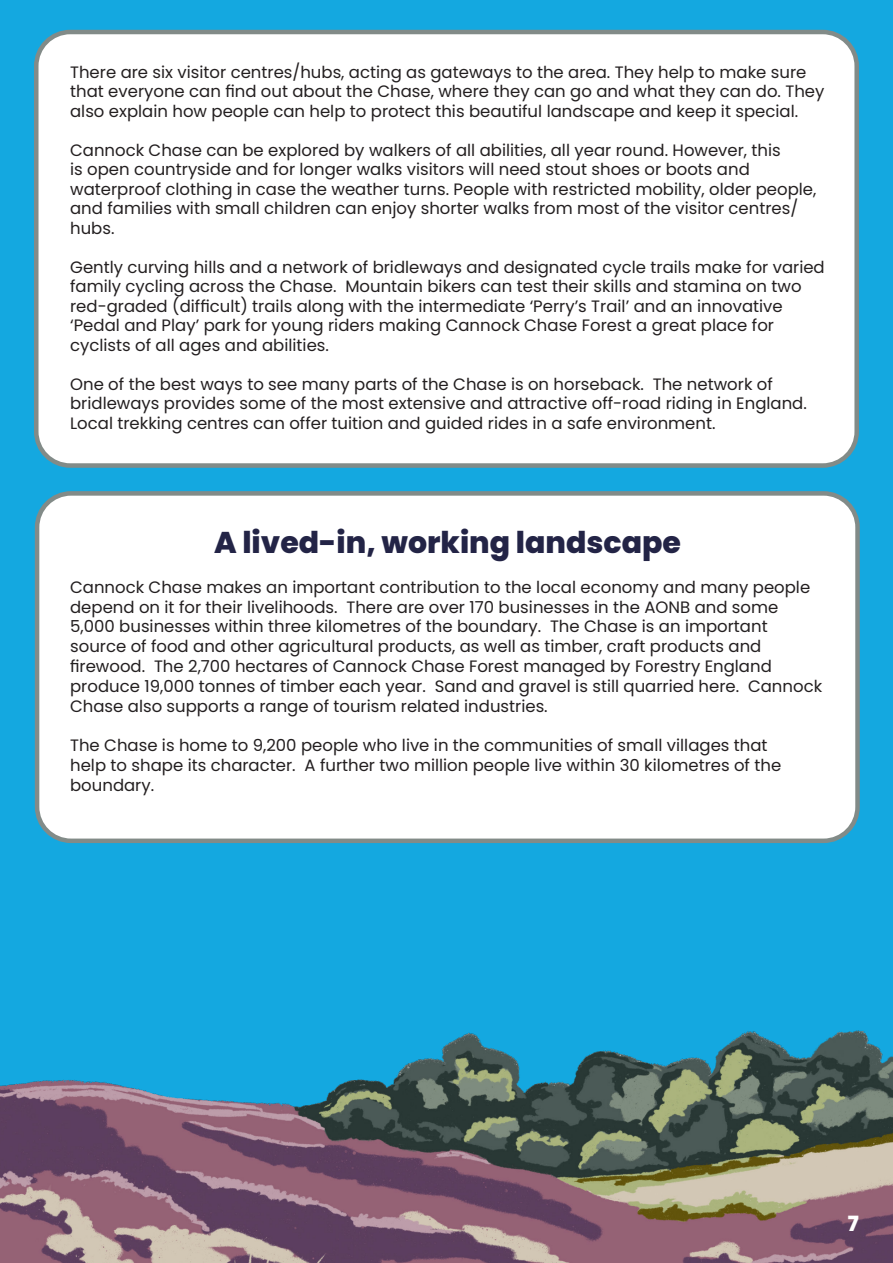
<style>
.page{position:relative;width:893px;height:1263px;background:#14a8e0}
.page>*{position:absolute;margin:0;border:0;box-sizing:border-box;transform-origin:0 0}
.t1{font:800 30px "Poppins";color:#232446}
.t2{font:800 21px "Poppins";color:#fff}
.t3{font:16.5px/19.5px "Poppins";color:#231f20}
</style>
<div class="page">
<div style="left:36px;top:32px;width:821px;height:433px;background:#fff;border-radius:34px"></div>
<div style="left:34px;top:30px;width:825px;height:438px;border:4px solid #828b88;border-radius:34px"></div>
<img style="left:0;top:1030px;width:893px;height:233px">
<div style="left:37px;top:493px;width:820px;height:348px;background:#fff;border-radius:34px"></div>
<div style="left:35px;top:491px;width:825px;height:352px;border:4px solid #828b88;border-radius:34px"></div>
<p class="t3" style="left:70px;top:62px;width:756px">There are six visitor centres/hubs, acting as gateways to the area. They help to make sure that everyone can find out about the Chase, where they can go and what they can do. They also explain how people can help to protect this beautiful landscape and keep it special.</p>
<p class="t3" style="left:70px;top:140px;width:748px">Cannock Chase can be explored by walkers of all abilities, all year round. However, this<br>is open countryside and for longer walks visitors will need stout shoes or boots and waterproof clothing in case the weather turns. People with restricted mobility, older people, and families with small children can enjoy shorter walks from most of the visitor centres/ hubs.</p>
<p class="t3" style="left:70px;top:257px;width:756px">Gently curving hills and a network of bridleways and designated cycle trails make for varied family cycling across the Chase. Mountain bikers can test their skills and stamina on two red-graded (difficult) trails along with the intermediate ‘Perry’s Trail’ and an innovative ‘Pedal and Play’ park for young riders making Cannock Chase Forest a great place for cyclists of all ages and abilities.</p>
<p class="t3" style="left:70px;top:374px;width:738px">One of the best ways to see many parts of the Chase is on horseback. The network of bridleways provides some of the most extensive and attractive off-road riding in England.<br>Local trekking centres can offer tuition and guided rides in a safe environment.</p>
<p class="t1" style="left:214px;top:525px;width:469px">A lived-in, working landscape</p>
<p class="t3" style="left:70px;top:577px;width:753px">Cannock Chase makes an important contribution to the local economy and many people depend on it for their livelihoods. There are over 170 businesses in the AONB and some 5,000 businesses within three kilometres of the boundary. The Chase is an important source of food and other agricultural products, as well as timber, craft products and firewood. The 2,700 hectares of Cannock Chase Forest managed by Forestry England produce 19,000 tonnes of timber each year. Sand and gravel is still quarried here. Cannock Chase also supports a range of tourism related industries.</p>
<p class="t3" style="left:70px;top:736px;width:713px">The Chase is home to 9,200 people who live in the communities of small villages that help to shape its character. A further two million people live within 30 kilometres of the boundary.</p>
<p class="t2" style="left:848px;top:1211px;width:12px">7</p>
</div>
